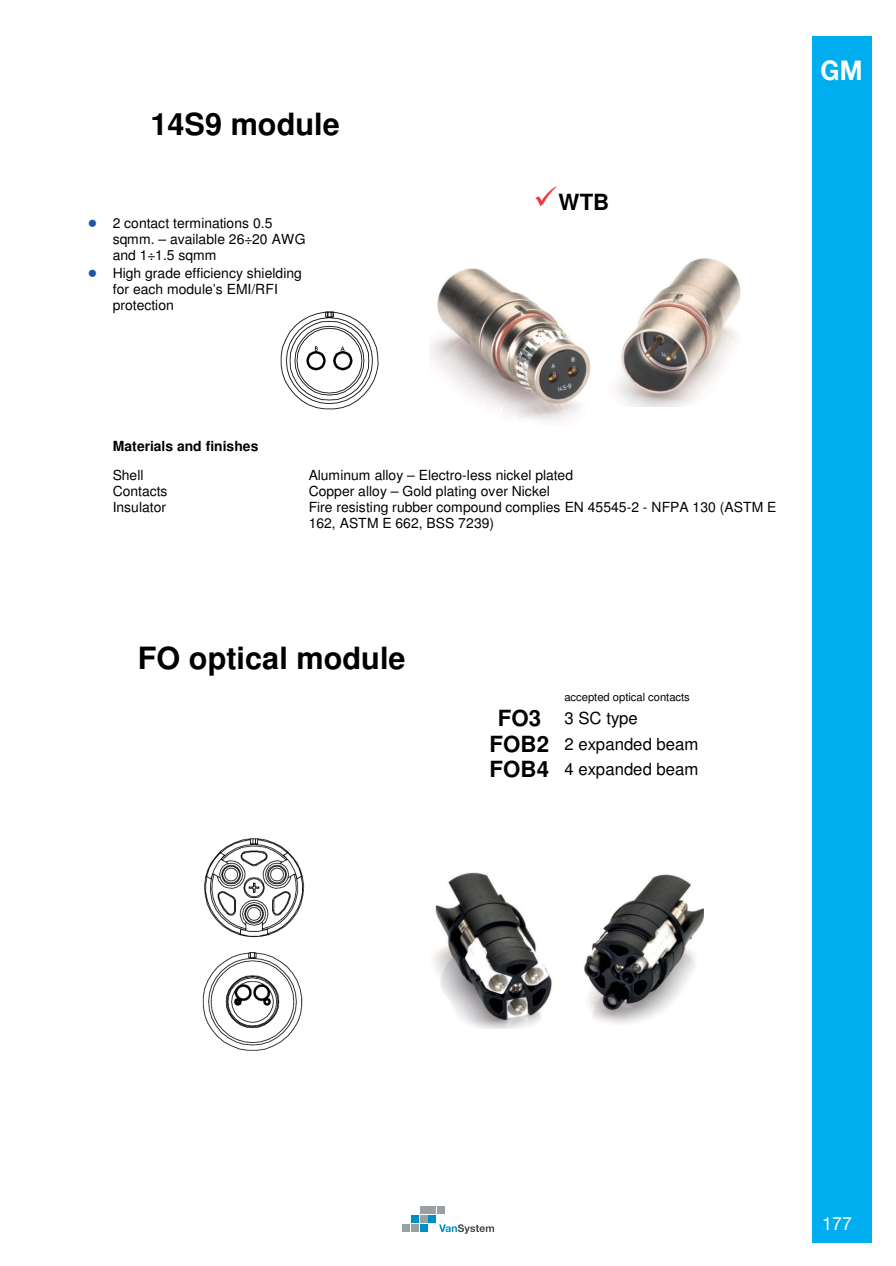
<style>
.page{position:relative;width:896px;height:1266px;background:#fff}
.page>*{position:absolute;margin:0;border:0;box-sizing:border-box;transform-origin:0 0}
.t1{font:700 30.6px "Helvetica";color:#000001}
.t2{font:700 27px "Helvetica Neue";color:#fff;scale:.93 1}
.t3{font:700 22.2px "Helvetica";color:#000001}
.t4{font:18px "Helvetica Neue";color:#fff}
.t5{font:16.8px/25.7px "Helvetica";letter-spacing:.005em;color:#000001}
.t6{font:13.95px/16px "Helvetica";color:#000001}
.t7{font:700 13.95px "Helvetica";color:#000001}
.t8{font:11.25px "Helvetica";letter-spacing:-.005em;color:#000001}
.s1{font-weight:700;font-size:22.2px}
</style>
<div class="page">
<svg style="left:439px;top:1224px;width:55px;height:9px"></svg>
<div style="left:420px;top:1224px;width:7px;height:7px;background:#008fc5"></div>
<div style="left:411px;top:1215px;width:7px;height:7px;background:#008fc5"></div>
<div style="left:428px;top:1215px;width:8px;height:7px;background:#008fc5"></div>
<div style="left:402px;top:1224px;width:7px;height:7px;background:#98a2a5"></div>
<div style="left:411px;top:1224px;width:7px;height:7px;background:#98a2a5"></div>
<div style="left:420px;top:1215px;width:7px;height:7px;background:#98a2a5"></div>
<div style="left:420px;top:1206px;width:7px;height:7px;background:#98a2a5"></div>
<div style="left:428px;top:1206px;width:8px;height:7px;background:#98a2a5"></div>
<div style="left:437px;top:1206px;width:8px;height:7px;background:#98a2a5"></div>
<img style="left:433px;top:872px;width:119px;height:156px">
<img style="left:584px;top:874px;width:119px;height:150px">
<img style="left:280px;top:311px;width:99px;height:99px">
<img style="left:429px;top:268px;width:162px;height:153px">
<img style="left:616px;top:258px;width:125px;height:148px">
<img style="left:203px;top:838px;width:102px;height:100px">
<img style="left:202px;top:952px;width:101px;height:99px">
<div style="left:811px;top:36px;width:60px;height:1206px;background:#00aeef"></div>
<h1 class="t1" style="left:150px;top:112px;width:191px">14S9 module</h1>
<p class="t6" style="left:113px;top:216px;width:194px">2 contact terminations 0.5 sqmm. – available 26÷20 AWG and 1÷1.5 sqmm</p>
<p class="t6" style="left:113px;top:267px;width:191px">High grade efficiency shielding for each module’s EMI/RFI protection</p>
<h3 class="t3" style="left:558px;top:193px;width:52px">WTB</h3>
<h2 class="t2" style="left:820px;top:49px;width:23px">gm</h2>
<p class="t7" style="left:113px;top:440px;width:147px">Materials and finishes</p>
<p class="t6" style="left:113px;top:468px;width:32px">Shell</p>
<p class="t6" style="left:309px;top:468px;width:266px">Aluminum alloy – Electro-less nickel plated</p>
<p class="t6" style="left:113px;top:484px;width:56px">Contacts</p>
<p class="t6" style="left:309px;top:484px;width:243px">Copper alloy – Gold plating over Nickel</p>
<p class="t6" style="left:113px;top:500px;width:55px">Insulator</p>
<p class="t6" style="left:309px;top:500px;width:469px">Fire resisting rubber compound complies EN 45545-2 - NFPA 130 (ASTM E<br>162, ASTM E 662, BSS 7239)</p>
<h1 class="t1" style="left:138px;top:646px;width:269px">FO optical module</h1>
<p class="t8" style="left:564px;top:692px;width:127px">accepted optical contacts</p>
<p class="t5" style="left:489px;top:706px;width:210px;text-indent:8px"><span class="s1">FO3</span> 3 SC type<br><span class="s1">FOB2</span> 2 expanded beam<br><span class="s1">FOB4</span> 4 expanded beam</p>
<p class="t4" style="left:822px;top:1210px;width:32px">177</p>
</div>
